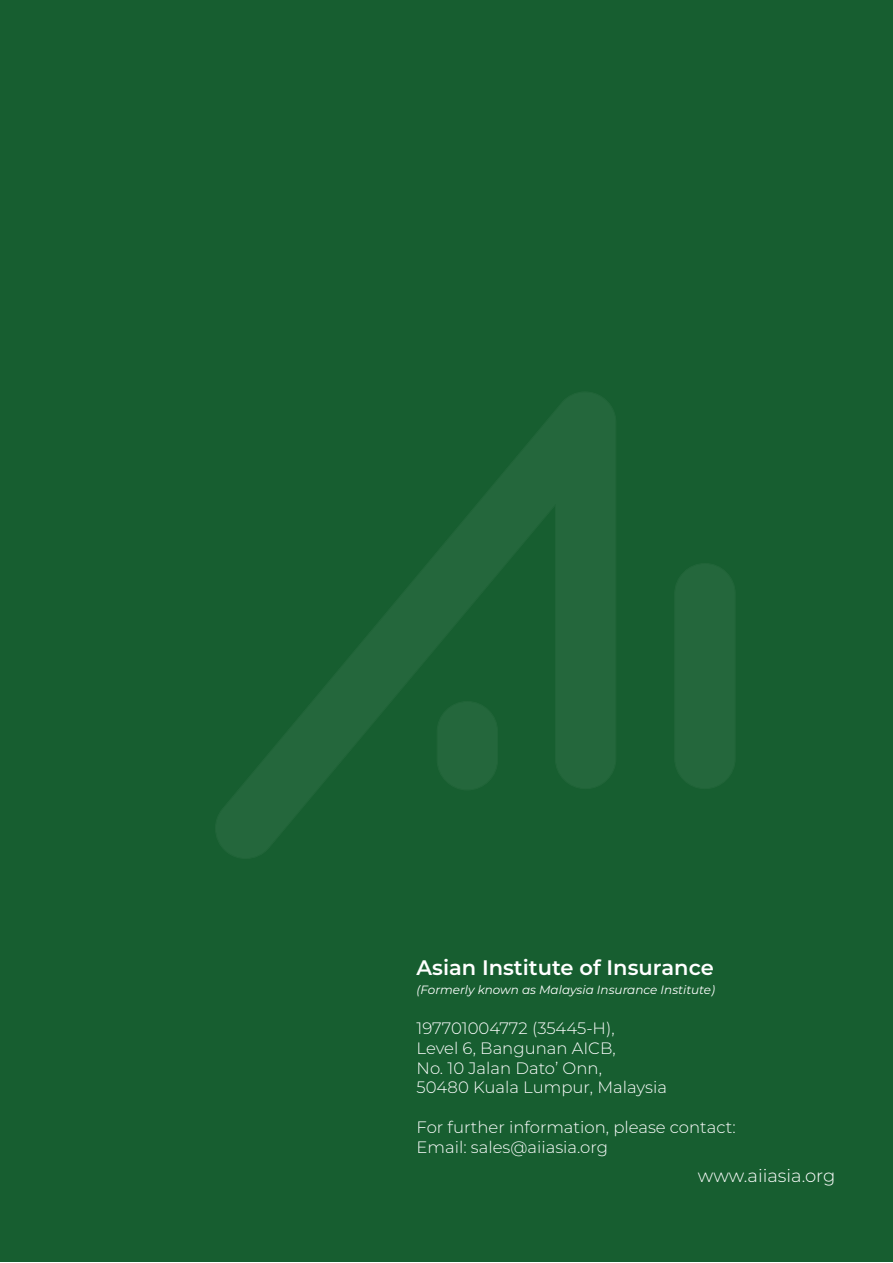
<style>
.page{position:relative;width:893px;height:1263px;background:#fff}
.page>*{position:absolute;margin:0;border:0;box-sizing:border-box;transform-origin:0 0}
.t1{font:600 21px "Montserrat";color:#fff}
.t2{font:300 18px "Montserrat";color:#fff}
.t3{font:300 16.5px/19.8px "Montserrat";color:#fff}
.t4{font:italic 12px "Montserrat";color:#fff}
</style>
<div class="page">
<div style="left:0;top:1px;width:893px;height:1261px;background:#175e30"></div>
<svg style="left:216px;top:393px;width:399px;height:465px"></svg>
<div style="left:675px;top:564px;width:60px;height:224px;background:#24673c"></div>
<svg style="left:437px;top:701px;width:61px;height:89px"></svg>
<p class="t1" style="left:417px;top:958px;width:299px">Asian Institute of Insurance</p>
<p class="t4" style="left:417px;top:985px;width:300px">(Formerly known as Malaysia Insurance Institute)</p>
<p class="t3" style="left:417px;top:1019px;width:252px">197701004772 (35445-H),<br>Level 6, Bangunan AICB,<br>No. 10 Jalan Dato’ Onn,<br>50480 Kuala Lumpur, Malaysia</p>
<p class="t3" style="left:417px;top:1118px;width:321px">For further information, please contact:<br>Email: sales@aiiasia.org</p>
<p class="t2" style="left:698px;top:1169px;width:139px">www.aiiasia.org</p>
</div>
